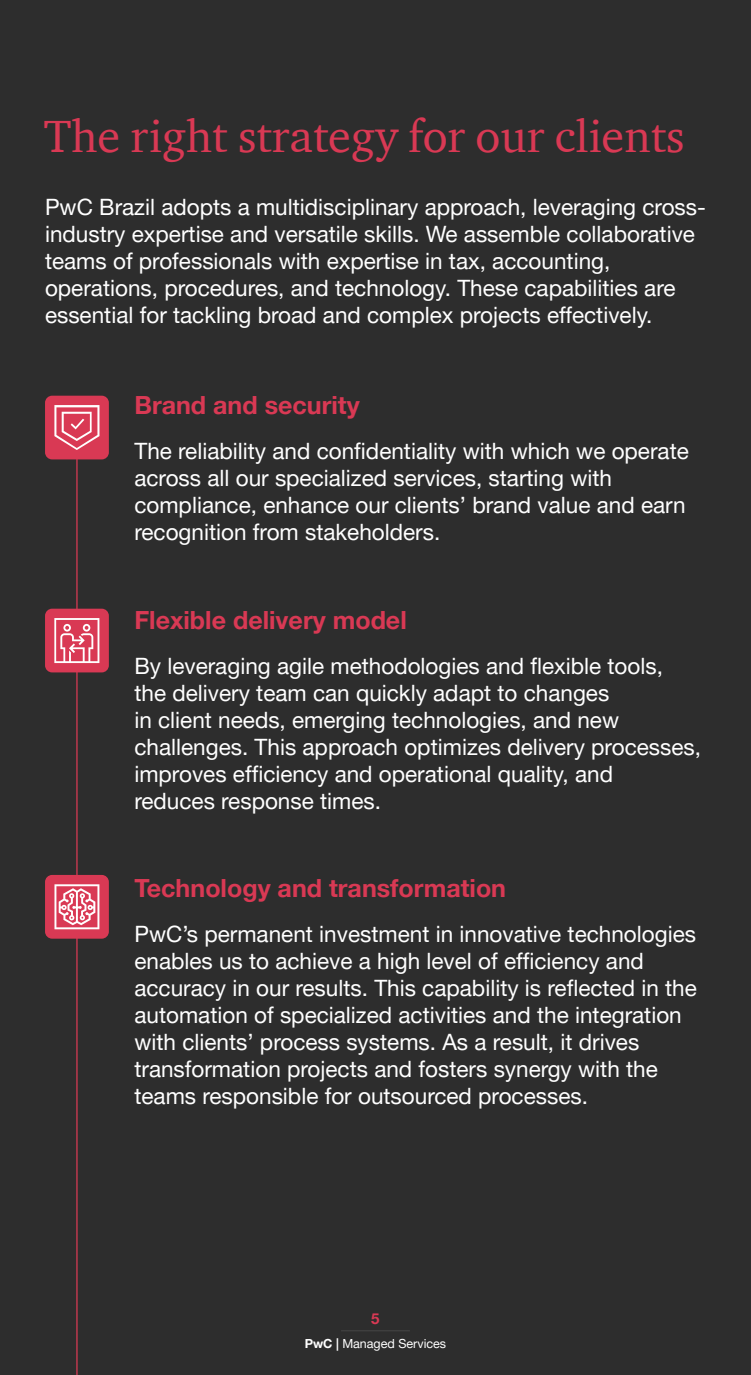
<style>
.page{position:relative;width:751px;height:1375px;background:#fff}
.page>*{position:absolute;margin:0;border:0;box-sizing:border-box;transform-origin:0 0}
.t1{font:46.25px "ITC Charter Com";color:#d93954}
.t2{font:700 25px "Helvetica Neue LT Pro";color:#d93954}
.t3{font:22.5px/27px "Helvetica Neue LT Pro";color:#fff}
.t4{font:700 15px "Helvetica Neue LT Pro";color:#d93954}
.t5{font:12.5px "Helvetica Neue LT Pro";color:#fff}
.s1{font-weight:700}
</style>
<div class="page">
<div style="left:0;top:0;width:750px;height:1375px;background:#2d2d2d"></div>
<hr style="left:76px;top:410px;width:1px;height:965px;background:#d93954">
<div style="left:45px;top:875px;width:64px;height:64px;background:#d93954;border-radius:7px"></div>
<div style="left:45px;top:396px;width:64px;height:63px;background:#d93954;border-radius:7px"></div>
<div style="left:45px;top:609px;width:64px;height:63px;background:#d93954;border-radius:7px"></div>
<svg style="left:54px;top:405px;width:45px;height:45px"></svg>
<svg style="left:54px;top:884px;width:45px;height:45px"></svg>
<svg style="left:54px;top:618px;width:45px;height:45px"></svg>
<hr style="left:341px;top:1331px;width:68px;height:1px;background:#464646">
<h1 class="t1" style="left:44px;top:108px;width:642px">The right strategy for our clients</h1>
<p class="t3" style="left:45px;top:192px;width:662px">PwC Brazil adopts a multidisciplinary approach, leveraging cross&shy;industry expertise and versatile skills. We assemble collaborative teams of professionals with expertise in tax, accounting, operations, procedures, and technology. These capabilities are essential for tackling broad and complex projects effectively.</p>
<p class="t2" style="left:134px;top:390px;width:227px">Brand and security</p>
<p class="t3" style="left:134px;top:437px;width:555px">The reliability and confidentiality with which we operate across all our specialized services, starting with compliance, enhance our clients’ brand value and earn recognition from stakeholders.</p>
<p class="t2" style="left:134px;top:605px;width:274px">Flexible delivery model</p>
<p class="t3" style="left:134px;top:652px;width:567px">By leveraging agile methodologies and flexible tools,<br>the delivery team can quickly adapt to changes<br>in client needs, emerging technologies, and new challenges. This approach optimizes delivery processes, improves efficiency and operational quality, and<br>reduces response times.</p>
<p class="t2" style="left:134px;top:873px;width:373px">Technology and transformation</p>
<p class="t3" style="left:134px;top:920px;width:563px">PwC’s permanent investment in innovative technologies enables us to achieve a high level of efficiency and accuracy in our results. This capability is reflected in the automation of specialized activities and the integration with clients’ process systems. As a result, it drives transformation projects and fosters synergy with the teams responsible for outsourced processes.</p>
<p class="t4" style="left:371px;top:1309px;width:10px">5</p>
<p class="t5" style="left:304px;top:1336px;width:143px"><span class="s1">PwC |</span> Managed Services</p>
</div>
